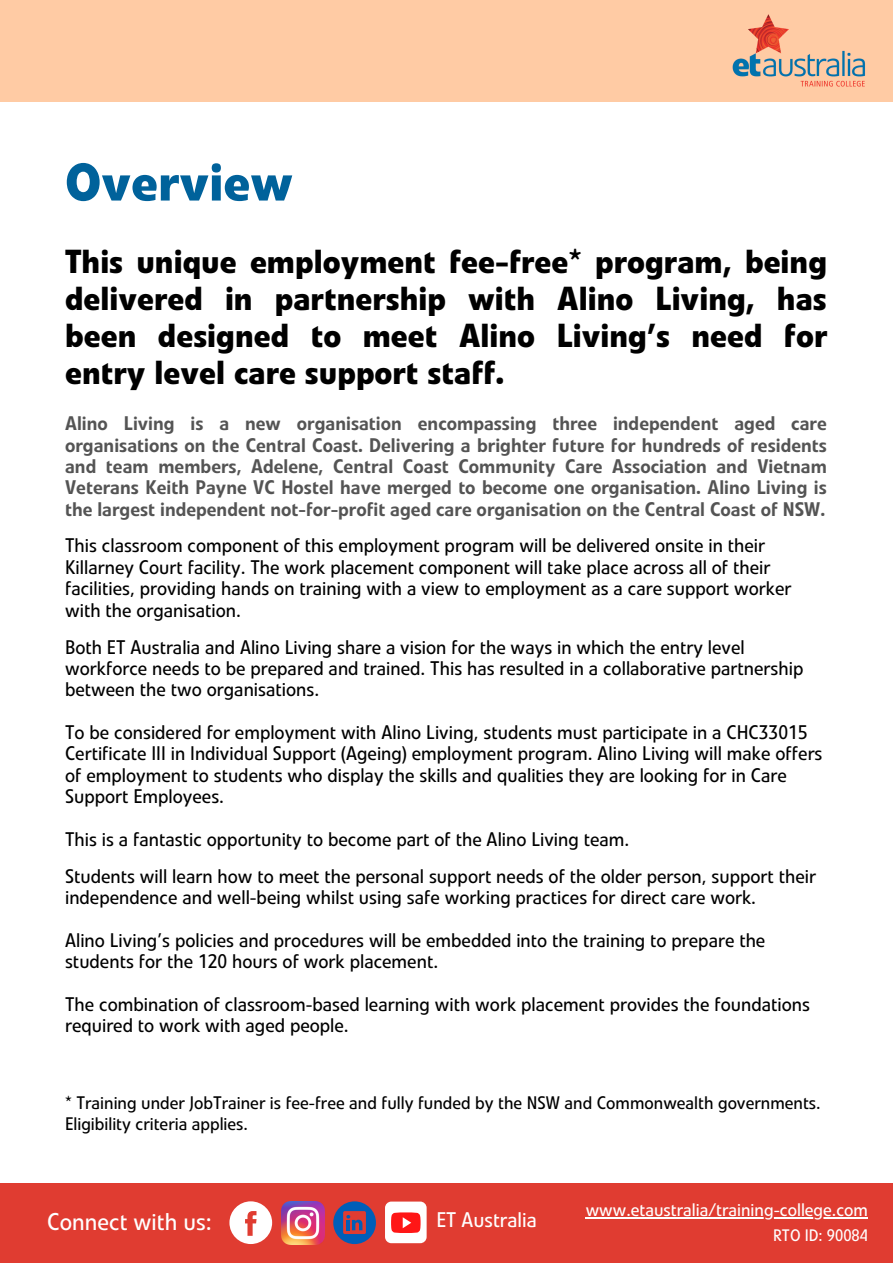
<style>
.page{position:relative;width:893px;height:1264px;background:#fff}
.page>*{position:absolute;margin:0;border:0;box-sizing:border-box;transform-origin:0 0}
.t1{font:700 52.5px "Linotype Veto";color:#00629b}
.t2{font:700 33px/37px "Linotype Veto";color:#000;text-align:justify}
.t3{font:24px "Linotype Veto";color:#fff}
.t4{font:21px "Linotype Veto";color:#fff}
.t5{font:19.5px/21.3px "Linotype Veto";color:#000}
.t6{font:500 19.5px/21.3px "Linotype Veto";color:#545454;text-align:justify}
.t7{font:18px/20.2px "Linotype Veto";color:#000}
.t8{font:18px "Linotype Veto";color:#fff}
.t9{font:16.5px "Linotype Veto";color:#fff}
</style>
<div class="page">
<div style="left:0;top:0;width:892px;height:101px;background:#ffcba4"></div>
<img style="left:732px;top:14px;width:133px;height:73px">
<div style="left:0;top:1182px;width:892px;height:80px;background:#e03c31"></div>
<svg style="left:229px;top:1201px;width:43px;height:42px"></svg>
<svg style="left:333px;top:1201px;width:43px;height:42px"></svg>
<img style="left:281px;top:1201px;width:43px;height:42px">
<div style="left:385px;top:1201px;width:41px;height:42px;background:#fff;border-radius:6px"></div>
<svg style="left:391px;top:1212px;width:29px;height:20px"></svg>
<hr style="left:585px;top:1217px;width:283px;height:1px;background:#fff">
<h1 class="t1" style="left:65px;top:161px;width:229px">Overview</h1>
<h2 class="t2" style="left:65px;top:246px;width:763px">This unique employment fee-free* program, being delivered in partnership with Alino Living, has been designed to meet Alino Living’s need for entry level care support staff.</h2>
<p class="t6" style="left:65px;top:415px;width:763px">Alino Living is a new organisation encompassing three independent aged care organisations on the Central Coast. Delivering a brighter future for hundreds of residents and team members, Adelene, Central Coast Community Care Association and Vietnam Veterans Keith Payne VC Hostel have merged to become one organisation. Alino Living is the largest independent not-for-profit aged care organisation on the Central Coast of NSW.</p>
<p class="t5" style="left:65px;top:537px;width:728px">This classroom component of this employment program will be delivered onsite in their Killarney Court facility. The work placement component will take place across all of their facilities, providing hands on training with a view to employment as a care support worker with the organisation.</p>
<p class="t5" style="left:65px;top:638px;width:739px">Both ET Australia and Alino Living share a vision for the ways in which the entry level workforce needs to be prepared and trained. This has resulted in a collaborative partnership between the two organisations.</p>
<p class="t5" style="left:65px;top:723px;width:758px">To be considered for employment with Alino Living, students must participate in a CHC33015<br>Certificate III in Individual Support (Ageing) employment program. Alino Living will make offers of employment to students who display the skills and qualities they are looking for in Care Support Employees.</p>
<p class="t5" style="left:65px;top:830px;width:566px">This is a fantastic opportunity to become part of the Alino Living team.</p>
<p class="t5" style="left:65px;top:867px;width:752px">Students will learn how to meet the personal support needs of the older person, support their independence and well-being whilst using safe working practices for direct care work.</p>
<p class="t5" style="left:65px;top:931px;width:701px">Alino Living’s policies and procedures will be embedded into the training to prepare the students for the 120 hours of work placement.</p>
<p class="t5" style="left:65px;top:995px;width:746px">The combination of classroom-based learning with work placement provides the foundations required to work with aged people.</p>
<p class="t7" style="left:65px;top:1094px;width:757px">* Training under JobTrainer is fee-free and fully funded by the NSW and Commonwealth governments.<br>Eligibility criteria applies.</p>
<p class="t3" style="left:47px;top:1211px;width:166px">Connect with us:</p>
<p class="t4" style="left:436px;top:1211px;width:102px">ET Australia</p>
<p class="t8" style="left:585px;top:1202px;width:284px">www.etaustralia/training-college.com</p>
<p class="t9" style="left:773px;top:1228px;width:96px">RTO ID: 90084</p>
</div>
